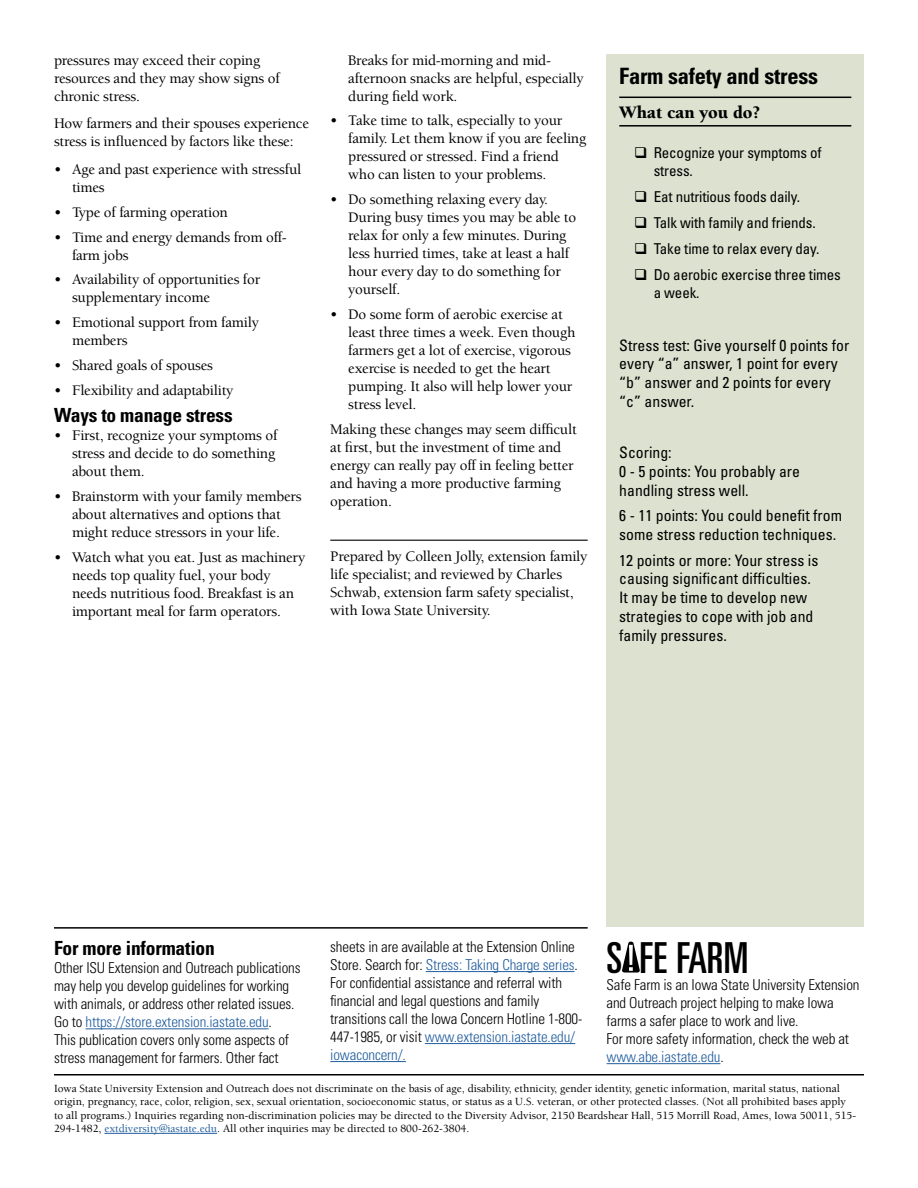
<style>
.page{position:relative;width:918px;height:1188px;background:#fff}
.page>*{position:absolute;margin:0;border:0;box-sizing:border-box;transform-origin:0 0}
.t1{font:ultra-condensed 42.75px "Univers LT Std";color:#000}
.t2{font:700 condensed 22.5px "Univers LT Std";letter-spacing:-.01em;color:#000}
.t3{font:700 condensed 19.5px "Univers LT Std";letter-spacing:-.01em;color:#000}
.Subhead{font:900 18px "Berkeley Std";letter-spacing:-.01em;color:#000}
.Grey_box_text{font:condensed 15.75px/18.8px "Univers LT Std";color:#000}
.Body_copy{font:500 15px/18px "Berkeley Std";letter-spacing:-.015em;color:#000}
.For_more_info{font:300 condensed 15px/18px "Univers LT Std";letter-spacing:-.01em;color:#000}
.t4{font:condensed 15px/18px "Univers LT Std";letter-spacing:-.01em;color:#000}
.Author{font:500 15px/18px "Berkeley Std";letter-spacing:-.015em;color:#000}
.t5{font:500 11.25px/13.5px "Berkeley Std";color:#000}
.s1{color:#215e9e}
</style>
<div class="page">
<hr style="left:54px;top:927px;width:534px;height:2px;background:#000">
<hr style="left:426px;top:971px;width:149px;height:1px;background:#215e9e">
<hr style="left:425px;top:1043px;width:150px;height:1px;background:#215e9e">
<hr style="left:330px;top:1061px;width:76px;height:1px;background:#215e9e">
<hr style="left:86px;top:1028px;width:183px;height:1px;background:#215e9e">
<div style="left:607px;top:54px;width:257px;height:873px;background:#dde2d0"></div>
<hr style="left:330px;top:540px;width:258px;height:1px;background:#000">
<hr style="left:619px;top:97px;width:232px;height:1px;background:#000">
<hr style="left:619px;top:125px;width:232px;height:2px;background:#000">
<hr style="left:607px;top:1063px;width:113px;height:1px;background:#215e9e">
<svg style="left:622px;top:942px;width:18px;height:31px"></svg>
<hr style="left:104px;top:1133px;width:113px;height:1px;background:#215e9e">
<hr style="left:54px;top:1074px;width:810px;height:2px;background:#000">
<p class="Body_copy" style="left:54px;top:51px;width:227px">pressures may exceed their coping resources and they may show signs of chronic stress.</p>
<p class="Body_copy" style="left:54px;top:115px;width:257px">How farmers and their spouses experience stress is influenced by factors like these:</p>
<p class="Body_copy" style="left:72px;top:161px;width:231px;text-indent:-18px">• Age and past experience with stressful times</p>
<p class="Body_copy" style="left:54px;top:203px;width:175px">• Type of farming operation</p>
<p class="Body_copy" style="left:72px;top:228px;width:216px;text-indent:-18px">• Time and energy demands from off&shy;farm jobs</p>
<p class="Body_copy" style="left:72px;top:271px;width:190px;text-indent:-18px">• Availability of opportunities for supplementary income</p>
<p class="Body_copy" style="left:72px;top:314px;width:188px;text-indent:-18px">• Emotional support from family members</p>
<p class="Body_copy" style="left:54px;top:356px;width:161px">• Shared goals of spouses</p>
<p class="Body_copy" style="left:54px;top:381px;width:181px">• Flexibility and adaptability</p>
<h2 class="t3" style="left:54px;top:403px;width:180px">Ways to manage stress</h2>
<p class="Body_copy" style="left:72px;top:427px;width:207px;text-indent:-18px">• First, recognize your symptoms of stress and decide to do something about them.</p>
<p class="Body_copy" style="left:54px;top:488px;width:249px;text-align:center">• Brainstorm with your family members about alternatives and options that might reduce stressors in your life.</p>
<p class="Body_copy" style="left:72px;top:548px;width:235px;text-indent:-18px">• Watch what you eat. Just as machinery needs top quality fuel, your body needs nutritious food. Breakfast is an important meal for farm operators.</p>
<p class="Body_copy" style="left:348px;top:51px;width:237px">Breaks for mid-morning and mid&shy;afternoon snacks are helpful, especially during field work.</p>
<p class="Body_copy" style="left:348px;top:112px;width:240px;text-indent:-18px">• Take time to talk, especially to your family. Let them know if you are feeling pressured or stressed. Find a friend who can listen to your problems.</p>
<p class="Body_copy" style="left:348px;top:191px;width:229px;text-indent:-18px">• Do something relaxing every day.<br>During busy times you may be able to relax for only a few minutes. During less hurried times, take at least a half hour every day to do something for yourself.</p>
<p class="Body_copy" style="left:348px;top:305px;width:229px;text-indent:-18px">• Do some form of aerobic exercise at least three times a week. Even though farmers get a lot of exercise, vigorous exercise is needed to get the heart pumping. It also will help lower your stress level.</p>
<p class="Body_copy" style="left:330px;top:420px;width:248px">Making these changes may seem difficult at first, but the investment of time and energy can really pay off in feeling better and having a more productive farming operation.</p>
<p class="Author" style="left:330px;top:548px;width:259px">Prepared by Colleen Jolly, extension family life specialist; and reviewed by Charles Schwab, extension farm safety specialist, with Iowa State University.</p>
<h2 class="t2" style="left:619px;top:62px;width:200px">Farm safety and stress</h2>
<h3 class="Subhead" style="left:619px;top:103px;width:142px">What can you do?</h3>
<p class="t4" style="left:654px;top:143px;width:169px">Recognize your symptoms of stress.</p>
<p class="t4" style="left:654px;top:187px;width:148px">Eat nutritious foods daily.</p>
<p class="t4" style="left:654px;top:214px;width:164px">Talk with family and friends.</p>
<p class="t4" style="left:654px;top:240px;width:167px">Take time to relax every day.</p>
<p class="t4" style="left:654px;top:266px;width:189px">Do aerobic exercise three times a week.</p>
<p class="Grey_box_text" style="left:619px;top:335px;width:232px">Stress test: Give yourself 0 points for every “a” answer, 1 point for every “b” answer and 2 points for every “c” answer.</p>
<p class="Grey_box_text" style="left:619px;top:443px;width:54px">Scoring:</p>
<p class="Grey_box_text" style="left:619px;top:462px;width:182px">0 - 5 points: You probably are handling stress well.</p>
<p class="Grey_box_text" style="left:619px;top:506px;width:224px">6 - 11 points: You could benefit from some stress reduction techniques.</p>
<p class="Grey_box_text" style="left:619px;top:550px;width:201px">12 points or more: Your stress is causing significant difficulties.<br>It may be time to develop new strategies to cope with job and family pressures.</p>
<h2 class="t3" style="left:54px;top:936px;width:162px">For more information</h2>
<p class="For_more_info" style="left:54px;top:959px;width:248px">Other ISU Extension and Outreach publications may help you develop guidelines for working with animals, or address other related issues.<br>Go to <span class="s1">https://store.extension.iastate.edu</span>.</p>
<p class="For_more_info" style="left:54px;top:1031px;width:237px">This publication covers only some aspects of stress management for farmers. Other fact</p>
<p class="For_more_info" style="left:330px;top:938px;width:249px">sheets in are available at the Extension Online<br>Store. Search for: <span class="s1">Stress: Taking Charge series</span>.</p>
<p class="For_more_info" style="left:330px;top:974px;width:253px">For confidential assistance and referral with financial and legal questions and family transitions call the Iowa Concern Hotline 1-800- 447-1985, or visit <span class="s1">www.extension.iastate.edu/ iowaconcern/.</span></p>
<h1 class="t1" style="left:607px;top:933px;width:143px">S FE FARM</h1>
<p class="For_more_info" style="left:607px;top:976px;width:255px">Safe Farm is an Iowa State University Extension and Outreach project helping to make Iowa farms a safer place to work and live.</p>
<p class="For_more_info" style="left:607px;top:1030px;width:244px">For more safety information, check the web at <span class="s1">www.abe.iastate.edu</span>.</p>
<p class="t5" style="left:54px;top:1082px;width:804px">Iowa State University Extension and Outreach does not discriminate on the basis of age, disability, ethnicity, gender identity, genetic information, marital status, national origin, pregnancy, race, color, religion, sex, sexual orientation, socioeconomic status, or status as a U.S. veteran, or other protected classes. (Not all prohibited bases apply to all programs.) Inquiries regarding non-discrimination policies may be directed to the Diversity Advisor, 2150 Beardshear Hall, 515 Morrill Road, Ames, Iowa 50011, 515- 294-1482, <span class="s1">extdiversity@iastate.edu</span>. All other inquiries may be directed to 800-262-3804.</p>
</div>
